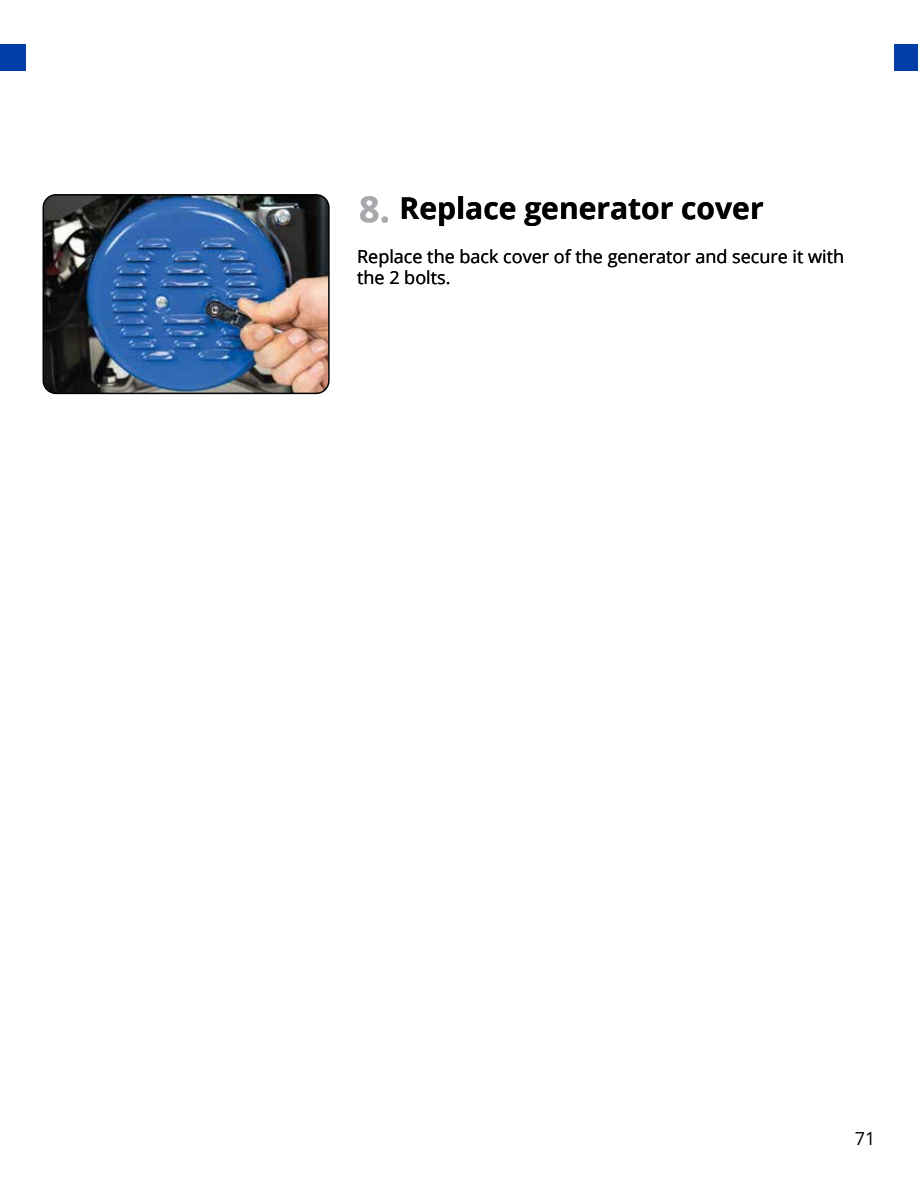
<style>
.page{position:relative;width:918px;height:1188px;background:#fff}
.page>*{position:absolute;margin:0;border:0;box-sizing:border-box;transform-origin:0 0}
.t1{font:700 36px "Open Sans";color:#a7a9ac}
.t2{font:700 30px "Open Sans";color:#000}
.t3{font:18px/21px "Open Sans";color:#000}
</style>
<div class="page">
<div style="left:0;top:44px;width:26px;height:27px;background:#003da6"></div>
<div style="left:895px;top:44px;width:23px;height:27px;background:#003da6"></div>
<img style="left:43px;top:195px;width:284px;height:198px">
<div style="left:43px;top:194px;width:287px;height:200px;border:2px solid #000;border-radius:13px"></div>
<h1 class="t1" style="left:359px;top:183px;width:32px">8.</h1>
<h2 class="t2" style="left:400px;top:187px;width:366px">Replace generator cover</h2>
<p class="t3" style="left:357px;top:245px;width:488px">Replace the back cover of the generator and secure it with the 2 bolts.</p>
<p class="t3" style="left:855px;top:1128px;width:22px">71</p>
</div>
